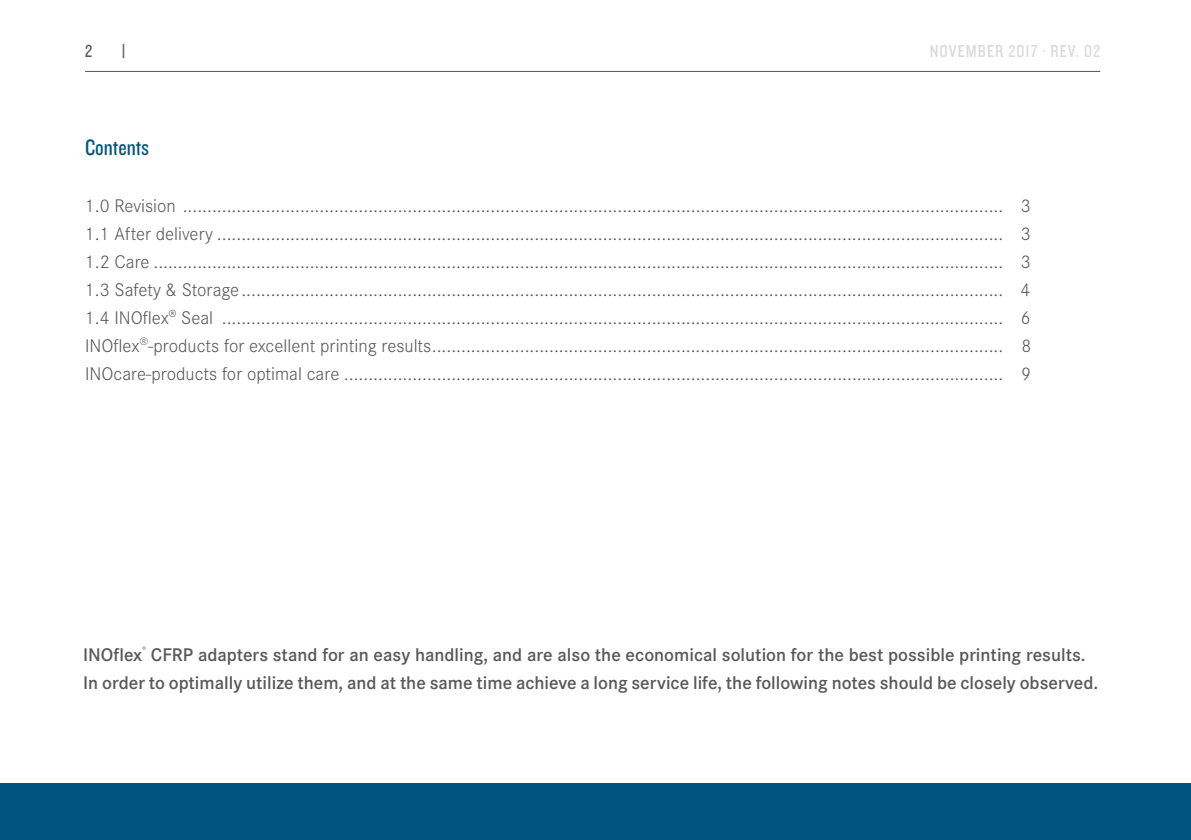
<style>
.page{position:relative;width:1191px;height:840px;background:#fff}
.page>*{position:absolute;margin:0;border:0;box-sizing:border-box;transform-origin:0 0}
.t1{font:23px "Knockout 29 Junior Ltweight";color:#005480}
.t2{font:300 19px/28px "Corporate S";color:#57585a;text-align:justify}
.t3{font:600 19px/28px "Corporate S";color:#57585a}
.t4{font:18px "Knockout 29 Junior Ltweight";letter-spacing:.06em;color:#d9dadc}
.t5{font:18px "Knockout 29 Junior Ltweight";color:#57585a}
.t6{font:18px "Knockout 30 Junior Welterwt";color:#57585a}
</style>
<div class="page">
<div style="left:0;top:782px;width:1191px;height:57px;background:#005480"></div>
<hr style="left:85px;top:71px;width:1015px;height:1px;background:#57585a">
<p class="t5" style="left:85px;top:39px;width:9px">2</p>
<p class="t6" style="left:122px;top:39px;width:5px">|</p>
<p class="t4" style="left:929px;top:39px;width:172px">NOVEMBER 2017 · REV. 02</p>
<p class="t1" style="left:85px;top:132px;width:66px">Contents</p>
<p class="t2" style="left:85px;top:190px;width:947px">1.0 Revision ........................................................................................................................................................................ 3<br>1.1 After delivery ................................................................................................................................................................. 3<br>1.2 Care .............................................................................................................................................................................. 3<br>1.3 Safety &amp; Storage............................................................................................................................................................ 4<br>1.4 INOflex<sup>®</sup> Seal ................................................................................................................................................................ 6<br>INOflex<sup>®</sup>-products for excellent printing results..................................................................................................................... 8<br>INOcare-products for optimal care ....................................................................................................................................... 9</p>
<p class="t3" style="left:83px;top:639px;width:1016px">INOflex<sup>®</sup> CFRP adapters stand for an easy handling, and are also the economical solution for the best possible printing results.<br>In order to optimally utilize them, and at the same time achieve a long service life, the following notes should be closely observed.</p>
</div>
